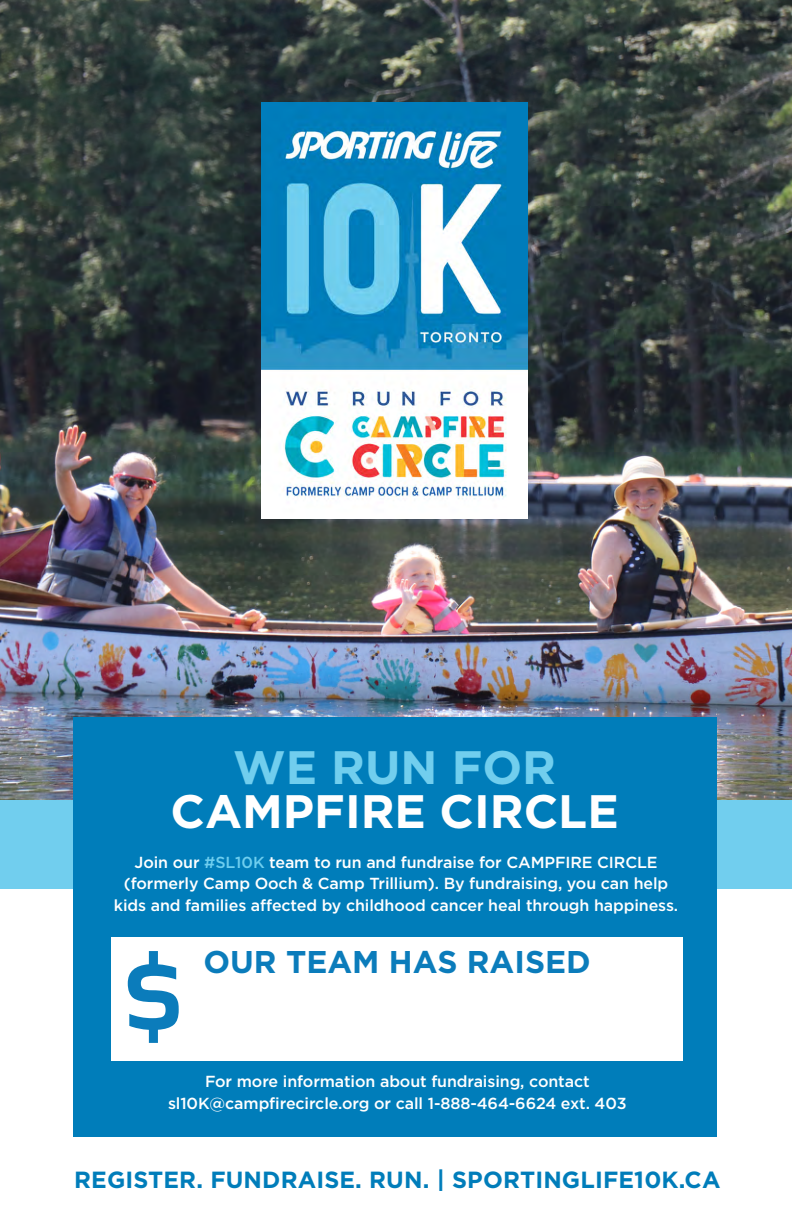
<style>
.page{position:relative;width:792px;height:1224px;background:#fff}
.page>*{position:absolute;margin:0;border:0;box-sizing:border-box;transform-origin:0 0}
.t1{font:700 86.2px "Kaisar";color:#0b7cbb}
.t2{font:700 46.9px/44.2px "Gotham";color:#fff;text-align:center}
.t3{font:700 31.4px "Gotham";color:#0b7cbb}
.t4{font:700 23.4px "Gotham";letter-spacing:.005em;color:#007dba}
.t5{font:500 16px/21.9px "Gotham";letter-spacing:-.005em;color:#fff;text-align:center}
.s1{color:#71ceee}
.s2{color:#6eceef}
</style>
<div class="page">
<img style="left:0;top:0;width:792px;height:84px">
<img style="left:0;top:84px;width:792px;height:716px">
<div style="left:0;top:800px;width:792px;height:89px;background:#71ceee"></div>
<img style="left:261px;top:102px;width:267px;height:416px">
<div style="left:73px;top:717px;width:643px;height:420px;background:#007dba"></div>
<div style="left:111px;top:938px;width:572px;height:123px;background:#fff"></div>
<p class="t2" style="left:171px;top:745px;width:450px"><span class="s1">WE RUN FOR<br></span>CAMPFIRE CIRCLE</p>
<p class="t5" style="left:114px;top:851px;width:566px">Join our <span class="s2">#SL10K</span> team to run and fundraise for CAMPFIRE CIRCLE (formerly Camp Ooch &amp; Camp Trillium). By fundraising, you can help kids and families affected by childhood cancer heal through happiness.</p>
<p class="t3" style="left:203px;top:941px;width:389px">OUR TEAM HAS RAISED</p>
<p class="t1" style="left:126px;top:944px;width:56px">$</p>
<p class="t5" style="left:205px;top:1070px;width:386px">For more information about fundraising, contact</p>
<p class="t5" style="left:168px;top:1092px;width:460px">sl10K@campfirecircle.org or call 1-888-464-6624 ext. 403</p>
<p class="t4" style="left:74px;top:1164px;width:648px">REGISTER. FUNDRAISE. RUN. | SPORTINGLIFE10K.CA</p>
</div>
